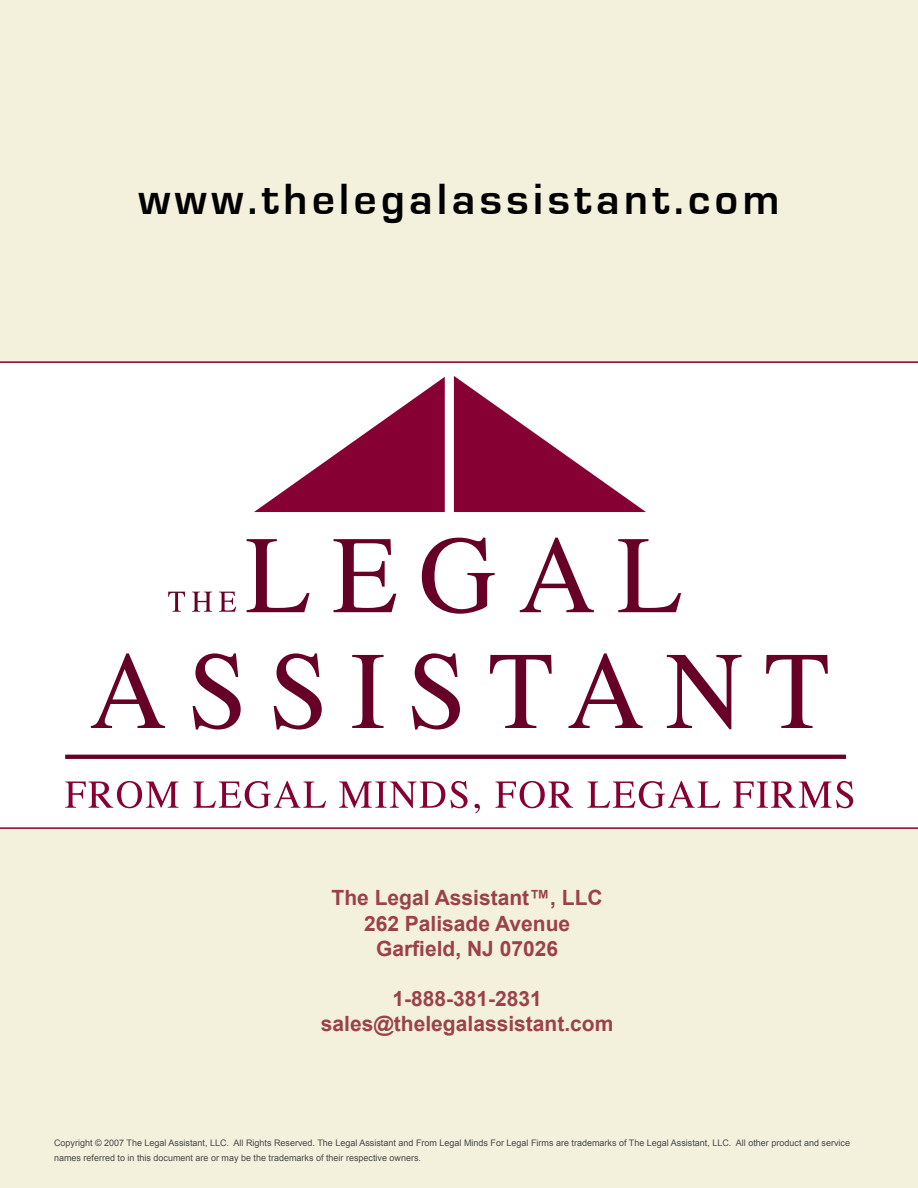
<style>
.page{position:relative;width:918px;height:1188px;background:#fff}
.page>*{position:absolute;margin:0;border:0;box-sizing:border-box;transform-origin:0 0}
.Paragraph_Style_1{font:700 45px "Eurostile";letter-spacing:.1em;color:#000}
.Paragraph_Style_1-2{font:700 21px "Arial";color:#9a414a}
.Paragraph_Style_1-3{font:9px/14.4px "Arial";color:#484848}
</style>
<div class="page">
<div style="left:1px;top:1px;width:916px;height:361px;background:#f3f1dc"></div>
<div style="left:1px;top:829px;width:916px;height:358px;background:#f3f1dc"></div>
<div style="left:0;top:829px;width:918px;height:359px;border:2px solid #f3f1dc"></div>
<hr style="left:0;top:361px;width:918px;height:2px;background:#860034">
<hr style="left:0;top:827px;width:918px;height:2px;background:#860034">
<svg style="left:65px;top:781px;width:113px;height:27px"></svg>
<svg style="left:193px;top:781px;width:133px;height:27px"></svg>
<svg style="left:339px;top:781px;width:129px;height:27px"></svg>
<svg style="left:475px;top:804px;width:5px;height:9px"></svg>
<svg style="left:496px;top:781px;width:77px;height:27px"></svg>
<svg style="left:588px;top:781px;width:132px;height:27px"></svg>
<svg style="left:733px;top:781px;width:120px;height:27px"></svg>
<svg style="left:247px;top:539px;width:63px;height:73px"></svg>
<svg style="left:334px;top:539px;width:62px;height:73px"></svg>
<svg style="left:422px;top:538px;width:73px;height:76px"></svg>
<svg style="left:520px;top:538px;width:74px;height:74px"></svg>
<svg style="left:618px;top:539px;width:63px;height:73px"></svg>
<svg style="left:91px;top:653px;width:74px;height:75px"></svg>
<svg style="left:193px;top:653px;width:48px;height:77px"></svg>
<svg style="left:274px;top:653px;width:48px;height:77px"></svg>
<svg style="left:352px;top:655px;width:32px;height:73px"></svg>
<svg style="left:412px;top:653px;width:48px;height:77px"></svg>
<svg style="left:490px;top:655px;width:62px;height:73px"></svg>
<svg style="left:569px;top:653px;width:74px;height:75px"></svg>
<svg style="left:667px;top:655px;width:75px;height:74px"></svg>
<svg style="left:766px;top:655px;width:62px;height:73px"></svg>
<svg style="left:65px;top:755px;width:781px;height:4px;background:#68032a"></svg>
<svg style="left:254px;top:377px;width:191px;height:135px"></svg>
<svg style="left:454px;top:376px;width:192px;height:136px"></svg>
<svg style="left:168px;top:592px;width:17px;height:20px"></svg>
<svg style="left:192px;top:592px;width:20px;height:20px"></svg>
<svg style="left:219px;top:592px;width:17px;height:20px"></svg>
<p class="Paragraph_Style_1" style="left:139px;top:174px;width:642px">www.thelegalassistant.com</p>
<p class="Paragraph_Style_1-2" style="left:332px;top:884px;width:273px">The Legal Assistant™, LLC</p>
<p class="Paragraph_Style_1-2" style="left:364px;top:909px;width:208px">262 Palisade Avenue</p>
<p class="Paragraph_Style_1-2" style="left:376px;top:935px;width:184px">Garfield, NJ 07026</p>
<p class="Paragraph_Style_1-2" style="left:392px;top:985px;width:151px">1-888-381-2831</p>
<p class="Paragraph_Style_1-2" style="left:321px;top:1010px;width:294px">sales@thelegalassistant.com</p>
<p class="Paragraph_Style_1-3" style="left:54px;top:1136px;width:798px">Copyright © 2007 The Legal Assistant, LLC. All Rights Reserved. The Legal Assistant and From Legal Minds For Legal Firms are trademarks of The Legal Assistant, LLC. All other product and service names referred to in this document are or may be the trademarks of their respective owners.</p>
</div>
